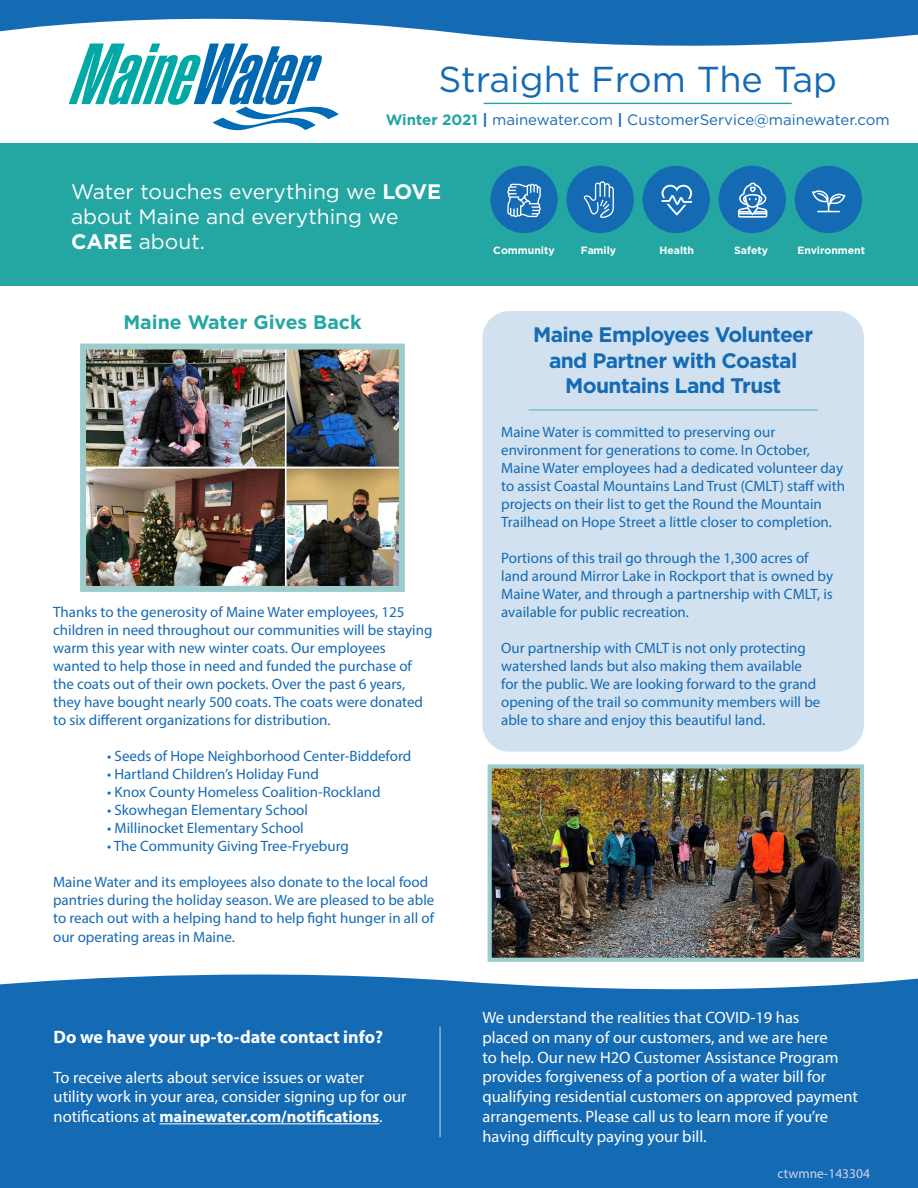
<style>
.page{position:relative;width:918px;height:1188px;background:#fff}
.page>*{position:absolute;margin:0;border:0;box-sizing:border-box;transform-origin:0 0}
.t1{font:36px "Gotham";color:#156ab4}
.t2{font:21px/25.2px "Gotham";color:#fff}
.t3{font:700 21px "Gotham";letter-spacing:-.03em;color:#156ab4}
.t4{font:700 19.5px "Gotham";color:#24a6a2}
.t5{font:700 18px "Myriad Pro";color:#fff}
.t6{font:16.5px/19.8px "Myriad Pro";color:#fff}
.t7{font:15px/18px "Myriad Pro";color:#156ab4}
.t8{font:15px "Gotham";color:#156ab4}
.t9{font:13.5px "Myriad Pro";color:#cdd5eb}
.t10{font:700 10.5px "Gotham";color:#fff}
.s1{font-weight:700;color:#24a6a2}
.s2{font-weight:700}
</style>
<div class="page">
<div style="left:0;top:997px;width:918px;height:191px;background:#156ab4"></div>
<svg style="left:0;top:974px;width:918px;height:23px;fill:#156ab4"></svg>
<div style="left:0;top:143px;width:918px;height:142px;background:#24a6a2"></div>
<svg style="left:0;top:0;width:918px;height:46px;fill:#156ab4"></svg>
<div style="left:490px;top:166px;width:68px;height:67px;background:#156ab4;border-radius:50%"></div>
<div style="left:566px;top:166px;width:68px;height:67px;background:#156ab4;border-radius:50%"></div>
<div style="left:643px;top:166px;width:67px;height:67px;background:#156ab4;border-radius:50%"></div>
<div style="left:719px;top:166px;width:67px;height:67px;background:#156ab4;border-radius:50%"></div>
<div style="left:795px;top:166px;width:67px;height:67px;background:#156ab4;border-radius:50%"></div>
<svg style="left:738px;top:183px;width:29px;height:35px"></svg>
<svg style="left:662px;top:185px;width:30px;height:31px"></svg>
<svg style="left:812px;top:190px;width:33px;height:22px"></svg>
<svg style="left:507px;top:184px;width:34px;height:33px"></svg>
<svg style="left:584px;top:181px;width:30px;height:37px"></svg>
<hr style="left:484px;top:103px;width:308px;height:1px;background:#24a6a2">
<svg style="left:69px;top:44px;width:270px;height:86px"></svg>
<div style="left:482px;top:311px;width:382px;height:441px;background:#d1e1f0;border-radius:27px"></div>
<hr style="left:529px;top:409px;width:289px;height:2px;background:#24a6a2">
<img style="left:493px;top:769px;width:366px;height:188px">
<div style="left:488px;top:764px;width:376px;height:198px;border:4px solid #9ccccc"></div>
<hr style="left:159px;top:1123px;width:220px;height:1px;background:#fff">
<hr style="left:439px;top:1027px;width:2px;height:110px;background:#fff">
<img style="left:87px;top:351px;width:311px;height:234px">
<div style="left:80px;top:344px;width:325px;height:248px;border:6px solid #9ccccc"></div>
<p class="t1" style="left:438px;top:56px;width:400px">Straight From The Tap</p>
<p class="t8" style="left:386px;top:110px;width:506px"><span class="s1">Winter 2021</span> <span class="s2">|</span> mainewater.com <span class="s2">|</span> CustomerService@mainewater.com</p>
<p class="t2" style="left:71px;top:178px;width:372px">Water touches everything we <span class="s2">LOVE </span>about Maine and everything we<br><span class="s2">CARE</span> about.</p>
<p class="t4" style="left:123px;top:311px;width:240px">Maine Water Gives Back</p>
<p class="t7" style="left:53px;top:602px;width:381px">Thanks to the generosity of Maine Water employees, 125 children in need throughout our communities will be staying warm this year with new winter coats. Our employees wanted to help those in need and funded the purchase of the coats out of their own pockets. Over the past 6 years, they have bought nearly 500 coats. The coats were donated to six different organizations for distribution.</p>
<p class="t7" style="left:107px;top:746px;width:306px">• Seeds of Hope Neighborhood Center-Biddeford</p>
<p class="t7" style="left:107px;top:764px;width:213px">• Hartland Children’s Holiday Fund</p>
<p class="t7" style="left:107px;top:782px;width:275px">• Knox County Homeless Coalition-Rockland</p>
<p class="t7" style="left:107px;top:800px;width:202px">• Skowhegan Elementary School</p>
<p class="t7" style="left:107px;top:818px;width:198px">• Millinocket Elementary School</p>
<p class="t7" style="left:107px;top:836px;width:243px">• The Community Giving Tree-Fryeburg</p>
<p class="t7" style="left:53px;top:872px;width:383px">Maine Water and its employees also donate to the local food pantries during the holiday season. We are pleased to be able to reach out with a helping hand to help fight hunger in all of</p>
<p class="t7" style="left:53px;top:928px;width:183px">our operating areas in Maine.</p>
<p class="t5" style="left:54px;top:1025px;width:331px">Do we have your up-to-date contact info?</p>
<p class="t6" style="left:54px;top:1067px;width:355px">To receive alerts about service issues or water utility work in your area, consider signing up for our notifications at <span class="s2">mainewater.com/notifications</span>.</p>
<p class="t10" style="left:493px;top:245px;width:63px">Community</p>
<p class="t10" style="left:581px;top:245px;width:37px">Family</p>
<p class="t10" style="left:659px;top:245px;width:36px">Health</p>
<p class="t10" style="left:734px;top:245px;width:36px">Safety</p>
<p class="t10" style="left:797px;top:245px;width:69px">Environment</p>
<p class="t3" style="left:533px;top:323px;width:282px">Maine Employees Volunteer</p>
<p class="t3" style="left:549px;top:348px;width:250px">and Partner with Coastal</p>
<p class="t3" style="left:565px;top:373px;width:218px">Mountains Land Trust</p>
<p class="t7" style="left:501px;top:423px;width:345px">Maine Water is committed to preserving our environment for generations to come. In October, Maine Water employees had a dedicated volunteer day to assist Coastal Mountains Land Trust (CMLT) staff with projects on their list to get the Round the Mountain Trailhead on Hope Street a little closer to completion.</p>
<p class="t7" style="left:501px;top:549px;width:333px">Portions of this trail go through the 1,300 acres of land around Mirror Lake in Rockport that is owned by Maine Water, and through a partnership with CMLT, is available for public recreation.</p>
<p class="t7" style="left:501px;top:639px;width:321px">Our partnership with CMLT is not only protecting watershed lands but also making them available for the public. We are looking forward to the grand opening of the trail so community members will be able to share and enjoy this beautiful land.</p>
<p class="t6" style="left:482px;top:1007px;width:377px">We understand the realities that COVID-19 has<br>placed on many of our customers, and we are here<br>to help. Our new H2O Customer Assistance Program provides forgiveness of a portion of a water bill for qualifying residential customers on approved payment arrangements. Please call us to learn more if you’re having difficulty paying your bill.</p>
<p class="t9" style="left:778px;top:1166px;width:94px">ctwmne-143304</p>
</div>
